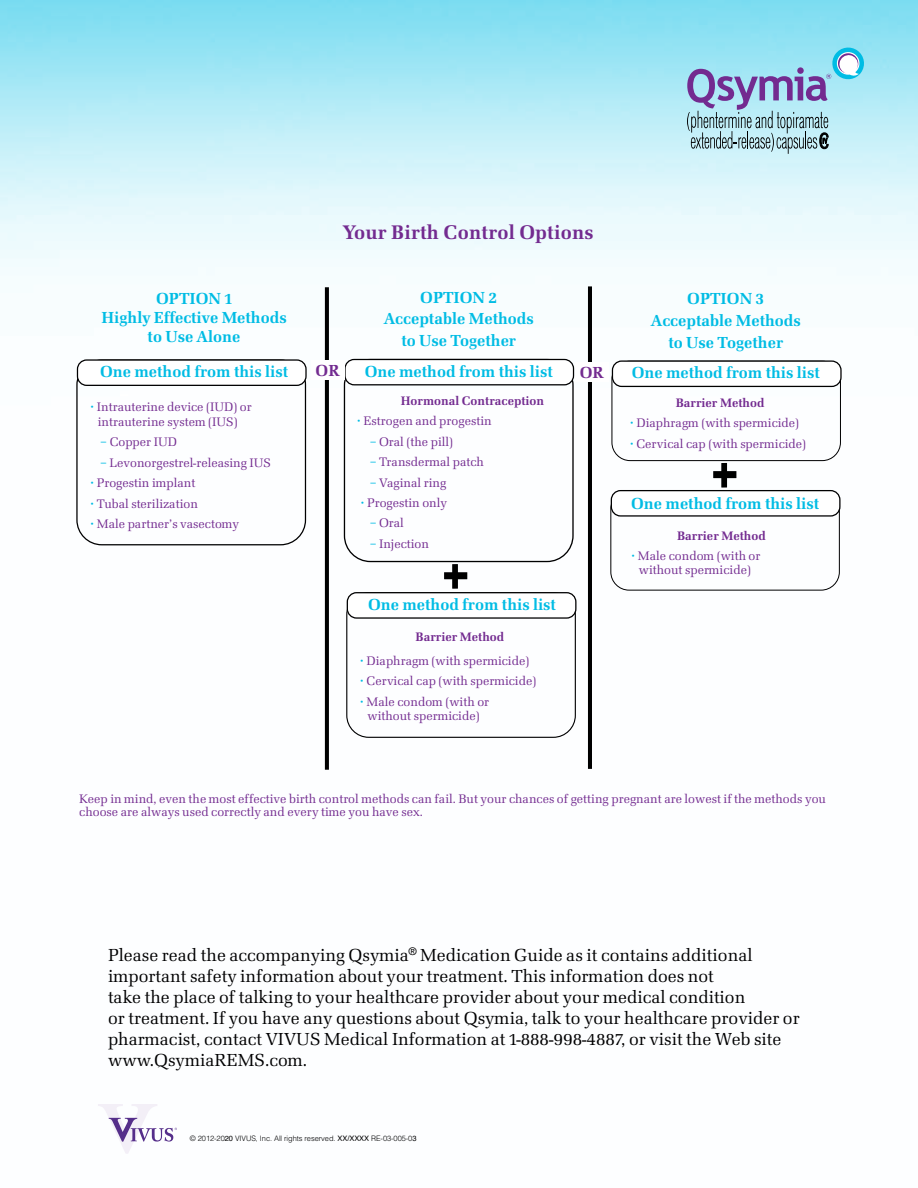
<style>
.page{position:relative;width:918px;height:1188px;background:#fff}
.page>*{position:absolute;margin:0;border:0;box-sizing:border-box;transform-origin:0 0}
.t1{font:20.4px "Melior Bld";letter-spacing:.01em;color:#732b90}
.t2{font:18px/21px "Melior";color:#000}
.t3{font:16.65px/21.8px "Melior Bld";color:#00bce4;text-align:center}
.t4{font:16.65px "Melior Bld";color:#732b90}
.t5{font:12.75px/14px "Melior";color:#732b90;text-align:center}
.t6{font:12.75px "Melior Bld";color:#732b90}
.t7{font:300 7.5px "Helvetica";letter-spacing:-.01em;color:#000}
.s1{color:#00bce4}
.s2{font-weight:400}
</style>
<div class="page">
<img style="left:0;top:0;width:918px;height:770px">
<svg style="left:98px;top:1104px;width:79px;height:50px"></svg>
<div style="left:610px;top:490px;width:230px;height:101px;border:1px solid #000;border-radius:18px"></div>
<div style="left:611px;top:491px;width:229px;height:25px;background:#fff;border-radius:9px"></div>
<div style="left:611px;top:490px;width:230px;height:27px;border:1px solid #000;border-radius:9px"></div>
<div style="left:611px;top:361px;width:230px;height:100px;border:1px solid #000;border-radius:18px"></div>
<div style="left:612px;top:361px;width:229px;height:25px;background:#fff;border-radius:9px"></div>
<div style="left:612px;top:360px;width:230px;height:27px;border:1px solid #000;border-radius:9px"></div>
<div style="left:346px;top:592px;width:230px;height:146px;border:1px solid #000;border-radius:22px"></div>
<div style="left:347px;top:593px;width:229px;height:25px;background:#fff;border-radius:9px"></div>
<div style="left:347px;top:592px;width:229px;height:27px;border:1px solid #000;border-radius:9px"></div>
<div style="left:344px;top:359px;width:230px;height:203px;border:1px solid #000;border-radius:26px"></div>
<div style="left:345px;top:359px;width:229px;height:26px;background:#fff;border-radius:9px"></div>
<div style="left:344px;top:359px;width:230px;height:26px;border:1px solid #000;border-radius:9px"></div>
<div style="left:76px;top:359px;width:230px;height:186px;border:1px solid #000;border-radius:25px"></div>
<div style="left:77px;top:360px;width:229px;height:25px;background:#fff;border-radius:9px"></div>
<div style="left:77px;top:359px;width:230px;height:27px;border:1px solid #000;border-radius:9px"></div>
<svg style="left:325px;top:287px;width:4px;height:483px;background:#040404"></svg>
<hr style="left:588px;top:286px;width:4px;height:483px;background:#000">
<div style="left:311px;top:360px;width:33px;height:20px;background:#fff"></div>
<div style="left:575px;top:362px;width:34px;height:19px;background:#fff"></div>
<svg style="left:444px;top:564px;width:23px;height:25px"></svg>
<svg style="left:713px;top:463px;width:23px;height:25px"></svg>
<svg style="left:687px;top:48px;width:177px;height:106px;background:#9ec6db"></svg>
<h3 class="t3" style="left:101px;top:289px;width:187px;line-height:19.2px">OPTION 1<br>Highly Effective Methods to Use Alone</h3>
<h3 class="t3" style="left:100px;top:360px;width:190px">One method from this list</h3>
<p class="t5" style="left:90px;top:400px;width:163px;line-height:15.3px"><span class="s1">•</span> Intrauterine device (IUD) or intrauterine system (IUS)</p>
<p class="t5" style="left:100px;top:436px;width:78px"><span class="s1">–</span> Copper IUD</p>
<p class="t5" style="left:100px;top:457px;width:172px"><span class="s1">–</span> Levonorgestrel-releasing IUS</p>
<p class="t5" style="left:90px;top:477px;width:107px"><span class="s1">•</span> Progestin implant</p>
<p class="t5" style="left:90px;top:497px;width:109px"><span class="s1">•</span> Tubal sterilization</p>
<p class="t5" style="left:90px;top:518px;width:151px"><span class="s1">•</span> Male partner’s vasectomy</p>
<h1 class="t1" style="left:343px;top:220px;width:252px">Your Birth Control Options</h1>
<h3 class="t3" style="left:384px;top:286px;width:152px">OPTION 2<br>Acceptable Methods to Use Together</h3>
<h3 class="t3" style="left:365px;top:360px;width:190px">One method from this list</h3>
<h3 class="t4" style="left:316px;top:360px;width:26px">OR</h3>
<h3 class="t4" style="left:580px;top:362px;width:26px">OR</h3>
<p class="t6" style="left:401px;top:393px;width:145px">Hormonal Contraception</p>
<p class="t5" style="left:357px;top:415px;width:136px"><span class="s1">•</span> Estrogen and progestin</p>
<p class="t5" style="left:370px;top:436px;width:85px"><span class="s1">–</span> Oral (the pill)</p>
<p class="t5" style="left:370px;top:456px;width:116px"><span class="s1">–</span> Transdermal patch</p>
<p class="t5" style="left:370px;top:476px;width:78px"><span class="s1">–</span> Vaginal ring</p>
<p class="t5" style="left:360px;top:497px;width:88px"><span class="s1">•</span> Progestin only</p>
<p class="t5" style="left:370px;top:517px;width:36px"><span class="s1">–</span> Oral</p>
<p class="t5" style="left:370px;top:538px;width:61px"><span class="s1">–</span> Injection</p>
<h3 class="t3" style="left:368px;top:593px;width:190px">One method from this list</h3>
<p class="t6" style="left:416px;top:629px;width:90px">Barrier Method</p>
<p class="t5" style="left:360px;top:655px;width:171px"><span class="s1">•</span> Diaphragm (with spermicide)</p>
<p class="t5" style="left:360px;top:675px;width:178px"><span class="s1">•</span> Cervical cap (with spermicide)</p>
<p class="t5" style="left:360px;top:695px;width:131px"><span class="s1">•</span> Male condom (with or without spermicide)</p>
<h3 class="t3" style="left:651px;top:288px;width:152px">OPTION 3<br>Acceptable Methods to Use Together</h3>
<h3 class="t3" style="left:632px;top:362px;width:190px">One method from this list</h3>
<p class="t6" style="left:676px;top:395px;width:90px">Barrier Method</p>
<p class="t5" style="left:630px;top:417px;width:171px"><span class="s1">•</span> Diaphragm (with spermicide)</p>
<p class="t5" style="left:630px;top:437px;width:178px"><span class="s1">•</span> Cervical cap (with spermicide)</p>
<h3 class="t3" style="left:631px;top:492px;width:190px">One method from this list</h3>
<p class="t6" style="left:677px;top:528px;width:90px">Barrier Method</p>
<p class="t5" style="left:631px;top:550px;width:131px"><span class="s1">•</span> Male condom (with or without spermicide)</p>
<p class="t5" style="left:79px;top:793px;width:748px;line-height:12.8px;text-align:left">Keep in mind, even the most effective birth control methods can fail. But your chances of getting pregnant are lowest if the methods you choose are always used correctly and every time you have sex.</p>
<p class="t2" style="left:108px;top:946px;width:693px">Please read the accompanying Qsymia<sup>®</sup> Medication Guide as it contains additional important safety information about your treatment. This information does not<br>take the place of talking to your healthcare provider about your medical condition<br>or treatment. If you have any questions about Qsymia, talk to your healthcare provider or pharmacist, contact VIVUS Medical Information at 1-888-998-4887, or visit the Web site www.QsymiaREMS.com.</p>
<p class="t7" style="left:190px;top:1133px;width:228px">© 2012-20<span class="s2">20</span> VIVUS, Inc. All rights reserved. <span class="s2">XX/XXXX</span> RE-03-005-0<span class="s2">3</span></p>
</div>
